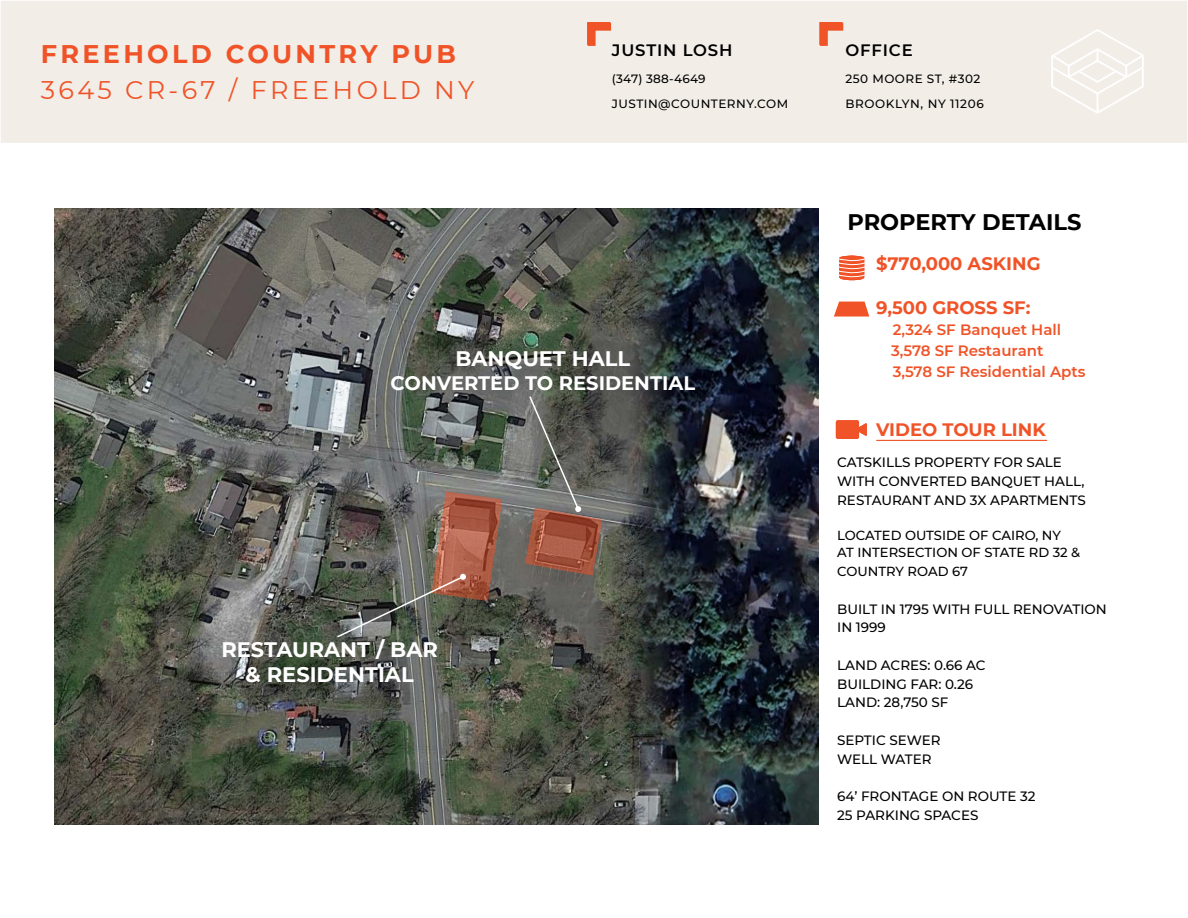
<style>
.page{position:relative;width:1188px;height:918px;background:#fff}
.page>*{position:absolute;margin:0;border:0;box-sizing:border-box;transform-origin:0 0}
.t1{font:25.5px "Montserrat";letter-spacing:.13em;color:#f05327}
.t2{font:700 25.5px "Montserrat";letter-spacing:.13em;color:#f05327}
.t3{font:700 22.5px "Montserrat";color:#000}
.t4{font:700 21px/25.2px "Montserrat";color:#fff;text-align:center}
.t5{font:700 19.5px "Montserrat";color:#fff}
.t6{font:700 18px "Montserrat";color:#f05327}
.t7{font:600 16.5px "Montserrat";letter-spacing:.05em;color:#000}
.t8{font:600 15px/21px "Montserrat";color:#f05327}
.t9{font:500 13.5px/18.8px "Montserrat";color:#000}
.t10{font:500 13.2px/17px "Montserrat";color:#000}
.t11{font:500 12px/25.5px "Montserrat";letter-spacing:.04em;color:#000}
</style>
<div class="page">
<div style="left:0;top:0;width:1188px;height:144px;background:#f2ede7;border:2px solid #fff"></div>
<svg style="left:1051px;top:29px;width:93px;height:85px"></svg>
<svg style="left:587px;top:22px;width:24px;height:24px"></svg>
<svg style="left:819px;top:22px;width:24px;height:24px"></svg>
<img style="left:54px;top:208px;width:765px;height:616px">
<svg style="left:834px;top:302px;width:35px;height:15px"></svg>
<svg style="left:839px;top:256px;width:26px;height:25px"></svg>
<svg style="left:836px;top:420px;width:31px;height:19px"></svg>
<hr style="left:876px;top:440px;width:171px;height:1px;background:#f05327">
<svg style="left:335px;top:489px;width:170px;height:150px;background:#706056"></svg>
<svg style="left:523px;top:395px;width:82px;height:183px;background:#746157"></svg>
<h1 class="t2" style="left:41px;top:36px;width:417px">FREEHOLD COUNTRY PUB</h1>
<h1 class="t1" style="left:41px;top:72px;width:435px">3645 CR-67 / FREEHOLD NY</h1>
<p class="t7" style="left:612px;top:38px;width:122px">JUSTIN LOSH</p>
<p class="t11" style="left:612px;top:65px;width:178px">(347) 388-4649<br>JUSTIN@COUNTERNY.COM</p>
<h3 class="t4" style="left:456px;top:345px;width:176px">BANQUET HALL</h3>
<h3 class="t5" style="left:391px;top:369px;width:306px">CONVERTED TO RESIDENTIAL</h3>
<h3 class="t4" style="left:221px;top:636px;width:218px">RESTAURANT / BAR &amp; RESIDENTIAL</h3>
<p class="t7" style="left:846px;top:38px;width:69px">OFFICE</p>
<p class="t11" style="left:846px;top:65px;width:140px">250 MOORE ST, #302<br>BROOKLYN, NY 11206</p>
<h2 class="t3" style="left:848px;top:206px;width:235px">PROPERTY DETAILS</h2>
<h3 class="t6" style="left:876px;top:251px;width:166px">$770,000 ASKING</h3>
<h3 class="t6" style="left:876px;top:294px;width:156px">9,500 GROSS SF:</h3>
<p class="t8" style="left:891px;top:318px;width:196px">2,324 SF Banquet Hall<br>3,578 SF Restaurant<br>3,578 SF Residential Apts</p>
<h3 class="t6" style="left:876px;top:417px;width:171px">VIDEO TOUR LINK</h3>
<p class="t9" style="left:837px;top:453px;width:250px">CATSKILLS PROPERTY FOR SALE<br>WITH CONVERTED BANQUET HALL,<br>RESTAURANT AND 3X APARTMENTS</p>
<p class="t10" style="left:837px;top:527px;width:245px">LOCATED OUTSIDE OF CAIRO, NY<br>AT INTERSECTION OF STATE RD 32 &amp;</p>
<p class="t10" style="left:837px;top:562px;width:132px">COUNTRY ROAD 67</p>
<p class="t9" style="left:837px;top:599px;width:271px">BUILT IN 1795 WITH FULL RENOVATION<br>IN 1999</p>
<p class="t9" style="left:837px;top:655px;width:150px">LAND ACRES: 0.66 AC<br>BUILDING FAR: 0.26<br>LAND: 28,750 SF</p>
<p class="t9" style="left:837px;top:730px;width:105px">SEPTIC SEWER<br>WELL WATER</p>
<p class="t9" style="left:837px;top:786px;width:200px">64’ FRONTAGE ON ROUTE 32<br>25 PARKING SPACES</p>
</div>
